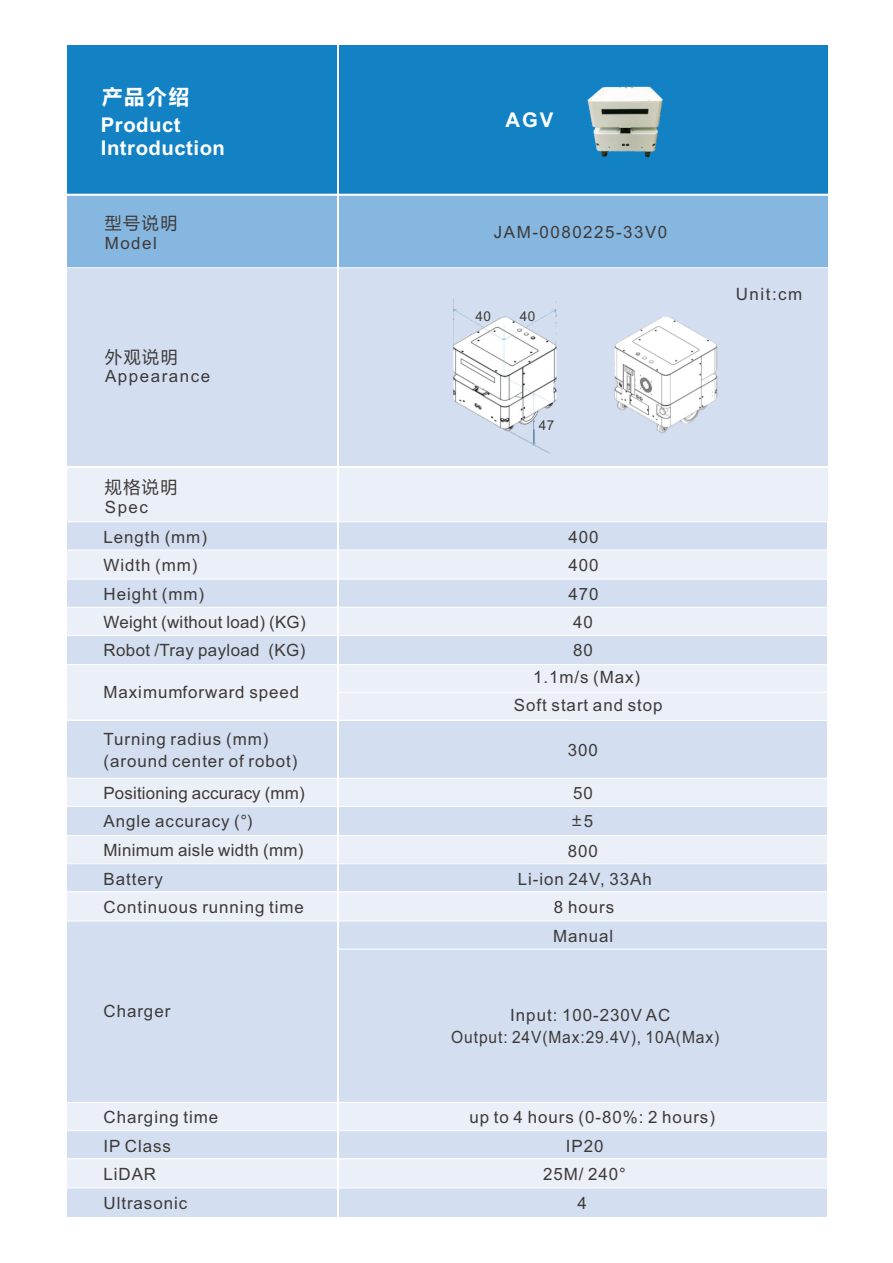
<style>
.page{position:relative;width:893px;height:1263px;background:#fff}
.page>*{position:absolute;margin:0;border:0;box-sizing:border-box;transform-origin:0 0}
.t1{font:700 20.25px "Arial";letter-spacing:.025em;color:#fff}
.t2{font:700 20.25px "Microsoft Ya Hei";color:#fff}
.t3{font:16.95px/21.8px "Arial";letter-spacing:.055em;color:#3e3a39;text-align:center}
.t4{font:16.95px "Arial";letter-spacing:.09em;color:#3e3a39}
.t5{font:16.95px "Arial";letter-spacing:.015em;color:#3e3a39}
.t6{font:16.95px "Arial";letter-spacing:.01em;color:#3e3a39}
.t7{font:16.95px "Arial";letter-spacing:.025em;color:#3e3a39}
.t8{font:16.95px "Arial";letter-spacing:.02em;color:#3e3a39}
.t9{font:16.95px "Microsoft Ya Hei";letter-spacing:.095em;color:#3e3a39}
.t10{font:13.5px "Arial";color:#3e3a39}
.s1{font-family:"Arial"}
</style>
<div class="page">
<div style="left:67px;top:268px;width:760px;height:198px;background:#d3dff0"></div>
<div style="left:67px;top:522px;width:270px;height:28px;background:#d3dff0"></div>
<div style="left:287px;top:522px;width:540px;height:28px;background:#d3dff0"></div>
<div style="left:67px;top:550px;width:270px;height:29px;background:#ebeff7"></div>
<div style="left:287px;top:550px;width:540px;height:29px;background:#ebeff7"></div>
<div style="left:67px;top:579px;width:270px;height:28px;background:#d3dff0"></div>
<div style="left:287px;top:579px;width:540px;height:28px;background:#d3dff0"></div>
<div style="left:67px;top:607px;width:272px;height:28px;background:#ebeff7"></div>
<div style="left:287px;top:607px;width:540px;height:28px;background:#ebeff7"></div>
<div style="left:67px;top:635px;width:270px;height:30px;background:#d3dff0"></div>
<div style="left:287px;top:635px;width:540px;height:30px;background:#d3dff0"></div>
<div style="left:67px;top:665px;width:270px;height:55px;background:#ebeff7"></div>
<div style="left:287px;top:665px;width:540px;height:55px;background:#ebeff7"></div>
<div style="left:67px;top:721px;width:270px;height:57px;background:#d3dff0"></div>
<div style="left:287px;top:721px;width:540px;height:57px;background:#d3dff0"></div>
<div style="left:67px;top:778px;width:270px;height:28px;background:#ebeff7"></div>
<div style="left:287px;top:778px;width:540px;height:28px;background:#ebeff7"></div>
<div style="left:67px;top:806px;width:270px;height:29px;background:#d3dff0"></div>
<div style="left:287px;top:806px;width:540px;height:29px;background:#d3dff0"></div>
<div style="left:67px;top:835px;width:270px;height:29px;background:#ebeff7"></div>
<div style="left:287px;top:835px;width:540px;height:29px;background:#ebeff7"></div>
<div style="left:67px;top:864px;width:270px;height:28px;background:#d3dff0"></div>
<div style="left:287px;top:864px;width:540px;height:28px;background:#d3dff0"></div>
<div style="left:67px;top:892px;width:270px;height:29px;background:#ebeff7"></div>
<div style="left:287px;top:892px;width:540px;height:29px;background:#ebeff7"></div>
<div style="left:67px;top:921px;width:270px;height:181px;background:#d3dff0"></div>
<div style="left:287px;top:921px;width:540px;height:28px;background:#d3dff0"></div>
<div style="left:287px;top:949px;width:540px;height:153px;background:#d3dff0"></div>
<div style="left:67px;top:1102px;width:270px;height:29px;background:#ebeff7"></div>
<div style="left:287px;top:1102px;width:540px;height:29px;background:#ebeff7"></div>
<div style="left:67px;top:1131px;width:270px;height:28px;background:#d3dff0"></div>
<div style="left:287px;top:1131px;width:540px;height:28px;background:#d3dff0"></div>
<div style="left:67px;top:1159px;width:270px;height:29px;background:#ebeff7"></div>
<div style="left:287px;top:1159px;width:540px;height:29px;background:#ebeff7"></div>
<div style="left:67px;top:1188px;width:270px;height:28px;background:#d3dff0"></div>
<div style="left:287px;top:1188px;width:540px;height:28px;background:#d3dff0"></div>
<div style="left:67px;top:195px;width:760px;height:73px;background:#86b7e0"></div>
<div style="left:67px;top:45px;width:760px;height:150px;background:#1282c5"></div>
<div style="left:67px;top:468px;width:760px;height:54px;background:#ebeff7"></div>
<img style="left:453px;top:299px;width:104px;height:154px">
<img style="left:614px;top:316px;width:104px;height:118px">
<hr style="left:337px;top:949px;width:490px;height:1px;background:#fff">
<img style="left:587px;top:86px;width:76px;height:72px">
<hr style="left:337px;top:45px;width:2px;height:1184px;background:#fff">
<hr style="left:67px;top:521px;width:760px;height:1px;background:#fff">
<hr style="left:55px;top:267px;width:791px;height:1px;background:#fff">
<hr style="left:55px;top:194px;width:791px;height:2px;background:#fff">
<hr style="left:337px;top:692px;width:509px;height:1px;background:#fff">
<hr style="left:55px;top:1102px;width:791px;height:1px;background:#fff">
<hr style="left:55px;top:1130px;width:791px;height:1px;background:#fff">
<hr style="left:55px;top:1158px;width:791px;height:1px;background:#fff">
<hr style="left:55px;top:1187px;width:791px;height:1px;background:#fff">
<hr style="left:67px;top:550px;width:760px;height:1px;background:#fff">
<hr style="left:55px;top:579px;width:772px;height:1px;background:#fff">
<hr style="left:55px;top:607px;width:772px;height:1px;background:#fff">
<hr style="left:55px;top:635px;width:772px;height:1px;background:#fff">
<hr style="left:55px;top:664px;width:772px;height:1px;background:#fff">
<hr style="left:55px;top:778px;width:772px;height:1px;background:#fff">
<hr style="left:55px;top:806px;width:772px;height:1px;background:#fff">
<hr style="left:55px;top:835px;width:772px;height:1px;background:#fff">
<hr style="left:55px;top:863px;width:772px;height:1px;background:#fff">
<hr style="left:55px;top:891px;width:772px;height:1px;background:#fff">
<hr style="left:55px;top:920px;width:772px;height:1px;background:#fff">
<p class="t2" style="left:102px;top:87px;width:89px">产品介绍</p>
<p class="t1" style="left:101px;top:117px;width:81px">Product</p>
<p class="t1" style="left:506px;top:112px;width:49px">AGV</p>
<p class="t1" style="left:101px;top:140px;width:126px">Introduction</p>
<p class="t9" style="left:105px;top:216px;width:74px">型号说明</p>
<p class="t3" style="left:105px;top:234px;width:54px">Model</p>
<p class="t9" style="left:105px;top:349px;width:74px">外观说明</p>
<p class="t4" style="left:105px;top:370px;width:106px">Appearance</p>
<p class="t9" style="left:105px;top:480px;width:74px">规格说明</p>
<p class="t3" style="left:105px;top:498px;width:45px">Spec</p>
<p class="t4" style="left:494px;top:226px;width:175px">JAM-0080225-33V0</p>
<p class="t10" style="left:475px;top:311px;width:17px">40</p>
<p class="t10" style="left:520px;top:311px;width:17px">40</p>
<p class="t10" style="left:539px;top:420px;width:17px">47</p>
<p class="t3" style="left:104px;top:527px;width:105px">Length (mm)</p>
<p class="t3" style="left:568px;top:527px;width:32px">400</p>
<p class="t3" style="left:104px;top:556px;width:96px">Width (mm)</p>
<p class="t3" style="left:568px;top:556px;width:32px">400</p>
<p class="t3" style="left:104px;top:585px;width:102px">Height (mm)</p>
<p class="t3" style="left:568px;top:585px;width:32px">470</p>
<p class="t5" style="left:104px;top:616px;width:204px">Weight (without load) (KG)</p>
<p class="t3" style="left:573px;top:613px;width:21px">40</p>
<p class="t7" style="left:104px;top:644px;width:203px">Robot /Tray payload (KG)</p>
<p class="t3" style="left:573px;top:641px;width:21px">80</p>
<p class="t3" style="left:104px;top:682px;width:197px">Maximum forward speed</p>
<p class="t3" style="left:514px;top:665px;width:150px;line-height:28.2px">1.1m/s (Max)<br>Soft start and stop</p>
<p class="t3" style="left:104px;top:730px;width:195px;text-align:left">Turning radius (mm) (around center of robot)</p>
<p class="t3" style="left:568px;top:740px;width:32px">300</p>
<p class="t6" style="left:104px;top:786px;width:203px">Positioning accuracy (mm)</p>
<p class="t3" style="left:573px;top:783px;width:21px">50</p>
<p class="t3" style="left:104px;top:812px;width:151px">Angle accuracy (°)</p>
<p class="t9" style="left:570px;top:812px;width:24px">±<span class="s1">5</span></p>
<p class="t8" style="left:104px;top:843px;width:201px">Minimum aisle width (mm)</p>
<p class="t3" style="left:568px;top:842px;width:32px">800</p>
<p class="t3" style="left:104px;top:869px;width:61px">Battery</p>
<p class="t3" style="left:518px;top:869px;width:135px">Li-ion 24V, 33Ah</p>
<p class="t3" style="left:104px;top:897px;width:202px">Continuous running time</p>
<p class="t3" style="left:554px;top:897px;width:62px">8 hours</p>
<p class="t3" style="left:553px;top:927px;width:62px">Manual</p>
<p class="t3" style="left:736px;top:284px;width:68px">Unit:cm</p>
<p class="t3" style="left:104px;top:1001px;width:68px">Charger</p>
<p class="t3" style="left:451px;top:1006px;width:270px">Input: 100-230V AC<br>Output: 24V(Max:29.4V), 10A(Max)</p>
<p class="t3" style="left:104px;top:1108px;width:116px">Charging time</p>
<p class="t3" style="left:469px;top:1108px;width:247px">up to 4 hours (0-80%: 2 hours)</p>
<p class="t3" style="left:104px;top:1136px;width:69px">IP Class</p>
<p class="t3" style="left:566px;top:1136px;width:39px">IP20</p>
<p class="t3" style="left:104px;top:1164px;width:54px">LiDAR</p>
<p class="t3" style="left:543px;top:1164px;width:84px">25M/ 240°</p>
<p class="t3" style="left:104px;top:1193px;width:85px">Ultrasonic</p>
<p class="t3" style="left:578px;top:1193px;width:11px">4</p>
</div>
